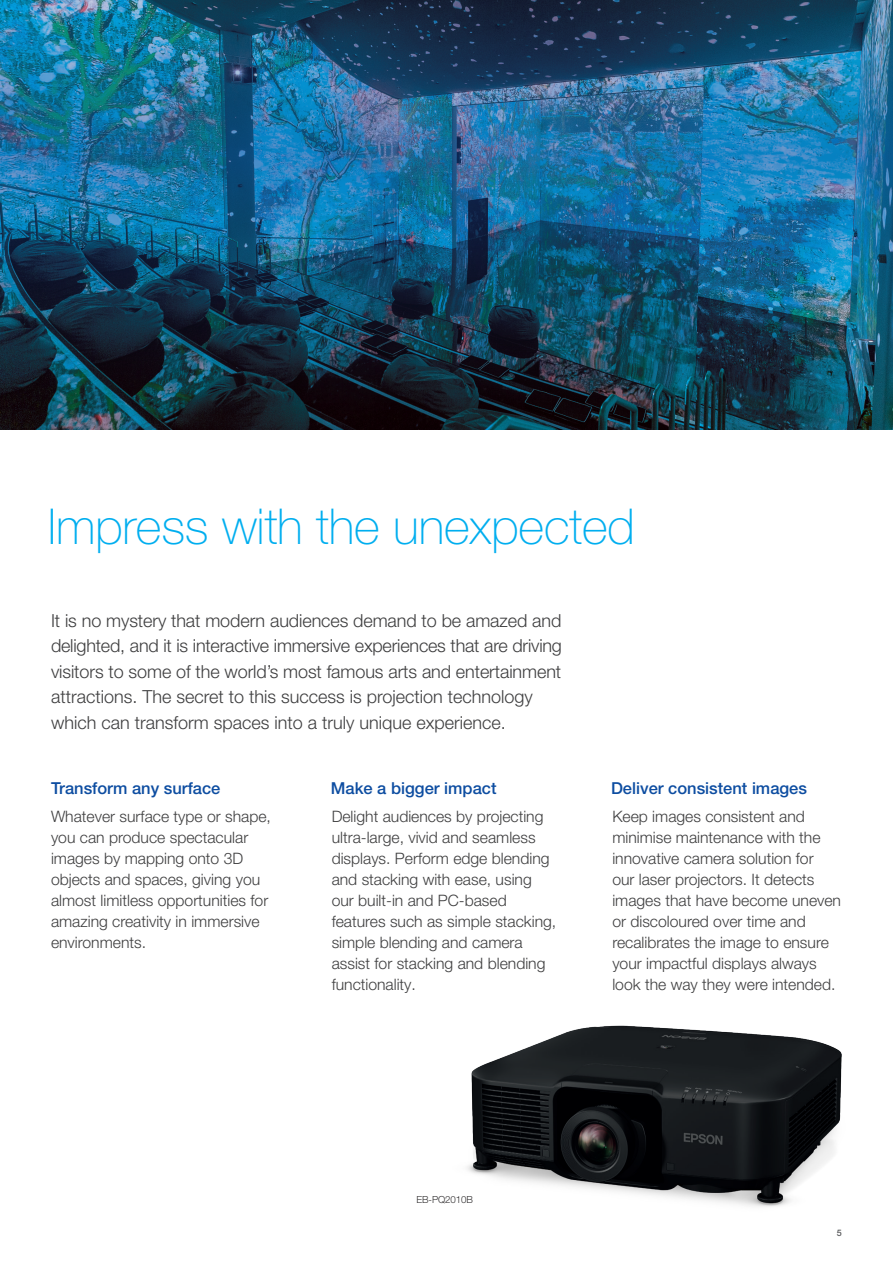
<style>
.page{position:relative;width:893px;height:1263px;background:#fff}
.page>*{position:absolute;margin:0;border:0;box-sizing:border-box;transform-origin:0 0}
.t1{font:100 49.5px "Helvetica Neue LT Pro";letter-spacing:-.005em;color:#00aeef}
.t2{font:300 18px/25.5px "Helvetica Neue LT Pro";letter-spacing:-.005em;color:#3e3e3f}
.t3{font:500 16.5px "Helvetica Neue LT Pro";color:#0d4da1}
.t4{font:300 15.75px/21px "Helvetica Neue LT Pro";color:#3e3e3f}
.t5{font:300 9.75px "Helvetica Neue LT Pro";letter-spacing:-.01em;color:#312f30}
.t6{font:500 9px "Helvetica Neue LT Pro";color:#57585a}
</style>
<div class="page">
<img style="left:0;top:0;width:893px;height:429px">
<img style="left:467px;top:1025px;width:375px;height:182px">
<h1 class="t1" style="left:48px;top:496px;width:589px">Impress with the unexpected</h1>
<p class="t2" style="left:51px;top:607px;width:512px">It is no mystery that modern audiences demand to be amazed and delighted, and it is interactive immersive experiences that are driving visitors to some of the world’s most famous arts and entertainment attractions. The secret to this success is projection technology which can transform spaces into a truly unique experience.</p>
<p class="t3" style="left:51px;top:778px;width:171px">Transform any surface</p>
<p class="t4" style="left:51px;top:806px;width:221px">Whatever surface type or shape, you can produce spectacular images by mapping onto 3D objects and spaces, giving you almost limitless opportunities for amazing creativity in immersive environments.</p>
<p class="t3" style="left:331px;top:778px;width:167px">Make a bigger impact</p>
<p class="t4" style="left:332px;top:806px;width:226px">Delight audiences by projecting ultra-large, vivid and seamless displays. Perform edge blending and stacking with ease, using our built-in and PC-based features such as simple stacking, simple blending and camera assist for stacking and blending functionality.</p>
<p class="t3" style="left:611px;top:778px;width:197px">Deliver consistent images</p>
<p class="t4" style="left:612px;top:806px;width:230px">Keep images consistent and minimise maintenance with the innovative camera solution for<br>our laser projectors. It detects images that have become uneven or discoloured over time and recalibrates the image to ensure your impactful displays always look the way they were intended.</p>
<p class="t5" style="left:416px;top:1194px;width:58px">EB-PQ2010B</p>
<p class="t6" style="left:837px;top:1227px;width:7px">5</p>
</div>
